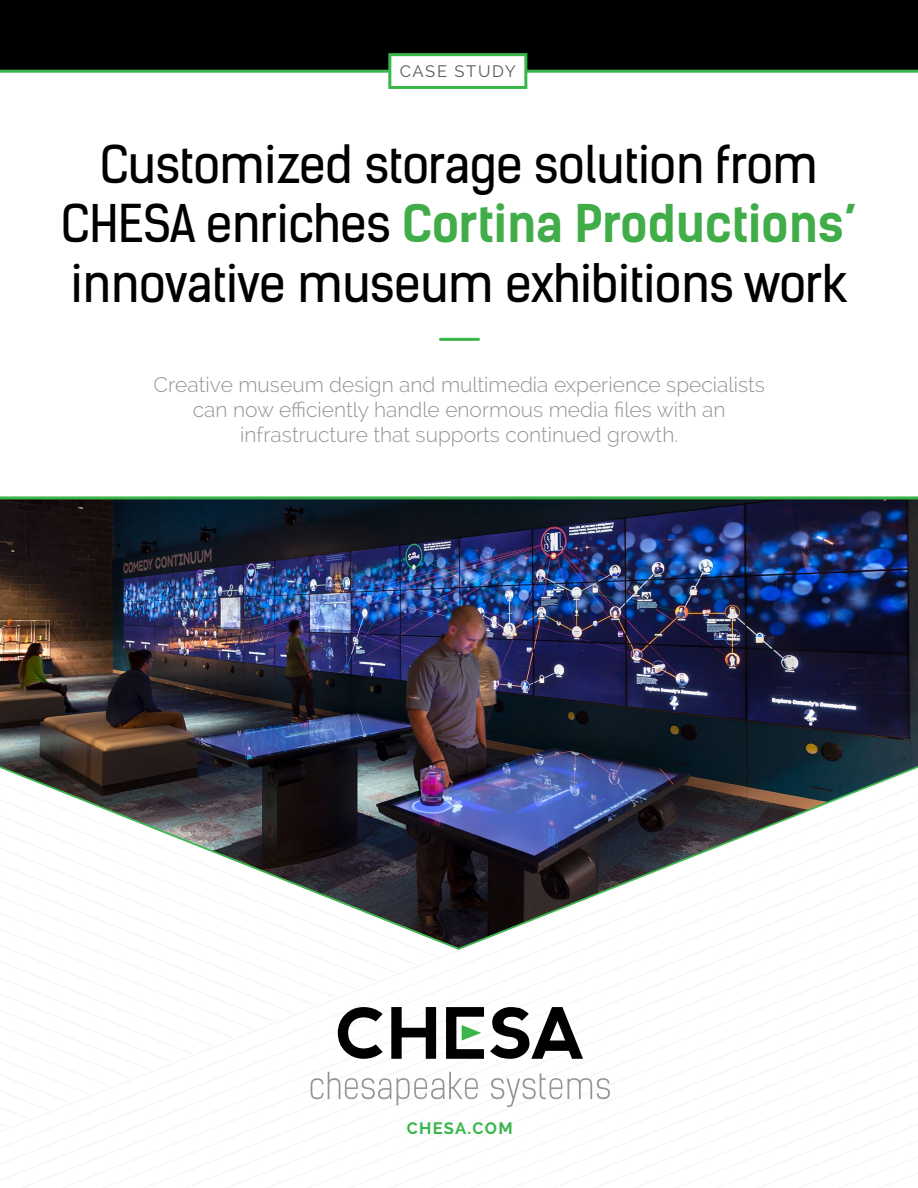
<style>
.page{position:relative;width:918px;height:1188px;background:#fff}
.page>*{position:absolute;margin:0;border:0;box-sizing:border-box;transform-origin:0 0}
.t1{font:49.5px/59.4px "Kelson Sans";letter-spacing:-.01em;color:#000;text-align:center}
.t2{font:300 21px/25.2px "Raleway";color:#939598;text-align:center}
.t3{font:700 16.5px "Raleway";letter-spacing:.075em;color:#39b54a}
.t4{font:16.5px "Raleway";letter-spacing:.09em;color:#58585a}
.s1{font-weight:700;color:#41ad49}
</style>
<div class="page">
<img style="left:0;top:499px;width:918px;height:248px">
<svg style="left:0;top:747px;width:918px;height:353px"></svg>
<svg style="left:0;top:763px;width:458px;height:343px"></svg>
<img style="left:0;top:766px;width:918px;height:184px">
<div style="left:0;top:0;width:918px;height:70px;background:#000"></div>
<svg style="left:311px;top:1072px;width:80px;height:27px"></svg>
<svg style="left:397px;top:1072px;width:81px;height:33px"></svg>
<svg style="left:491px;top:1073px;width:71px;height:34px"></svg>
<svg style="left:568px;top:1078px;width:42px;height:21px"></svg>
<svg style="left:338px;top:1007px;width:45px;height:52px"></svg>
<svg style="left:391px;top:1007px;width:45px;height:52px"></svg>
<svg style="left:490px;top:1007px;width:93px;height:52px"></svg>
<svg style="left:446px;top:1007px;width:38px;height:52px"></svg>
<hr style="left:0;top:496px;width:918px;height:3px;background:#39b54a">
<hr style="left:0;top:70px;width:398px;height:3px;background:#39b54a">
<hr style="left:524px;top:70px;width:394px;height:3px;background:#39b54a">
<div style="left:824px;top:1076px;width:6px;height:10px;background:#fff"></div>
<div style="left:388px;top:53px;width:139px;height:36px;background:#fff;border:3px solid #39b54a"></div>
<hr style="left:440px;top:338px;width:39px;height:3px;background:#39b54a">
<p class="t4" style="left:400px;top:62px;width:117px">CASE STUDY</p>
<h1 class="t1" style="left:61px;top:135px;width:798px">Customized storage solution from<br>CHESA enriches <span class="s1">Cortina Productions’ </span>innovative museum exhibitions work</h1>
<p class="t2" style="left:154px;top:372px;width:613px">Creative museum design and multimedia experience specialists can now efficiently handle enormous media files with an infrastructure that supports continued growth.</p>
<p class="t3" style="left:407px;top:1118px;width:107px">CHESA.COM</p>
</div>
